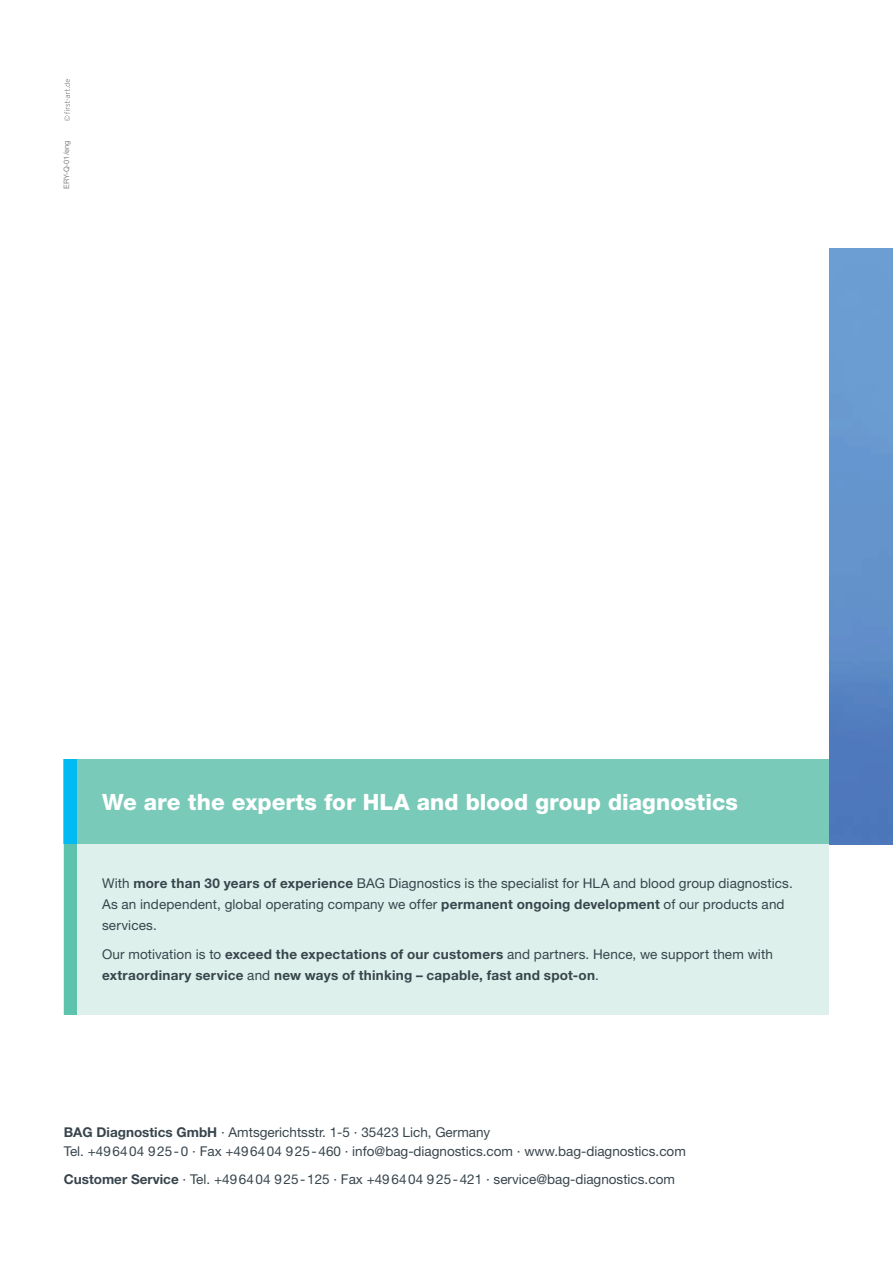
<style>
.page{position:relative;width:893px;height:1263px;background:#fff}
.page>*{position:absolute;margin:0;border:0;box-sizing:border-box;transform-origin:0 0}
.t1{font:800 22.5px "Helvetica Neue LT Std";color:#fff}
.t2{font:13.5px/21px "Helvetica Neue LT Std";color:#38454d}
.t3{font:700 13.5px/21px "Helvetica Neue LT Std";letter-spacing:.02em;color:#38454d}
.t4{font:7.5px "Helvetica Neue LT Std";color:#808285}
.s1{font-weight:700}
.s2{font-weight:400}
</style>
<div class="page">
<div style="left:64px;top:759px;width:765px;height:85px;background:#79cab8"></div>
<div style="left:64px;top:844px;width:765px;height:170px;background:#ddf0eb"></div>
<div style="left:64px;top:759px;width:13px;height:85px;background:#00baf1"></div>
<div style="left:64px;top:844px;width:13px;height:170px;background:#5dc3ad"></div>
<svg style="left:64px;top:79px;width:6px;height:42px"></svg>
<img style="left:829px;top:249px;width:64px;height:595px">
<p class="t4" style="left:62px;top:189px;width:50px;rotate:-90deg">ERY-Q-01/eng</p>
<h1 class="t1" style="left:102px;top:788px;width:638px">We are the experts for HLA and blood group diagnostics</h1>
<p class="t2" style="left:102px;top:872px;width:692px">With <span class="s1">more than 30 years of experience</span> BAG Diagnostics is the specialist for HLA and blood group diagnostics.<br>As an independent, global operating company we offer <span class="s1">permanent ongoing development</span> of our products and services.</p>
<p class="t3" style="left:102px;top:944px;width:672px"><span class="s2">Our motivation is to</span> exceed the expectations of our customers <span class="s2">and partners. Hence, we support them with </span>extraordinary service <span class="s2">and</span> new ways of thinking – capable, fast and spot-on<span class="s2">.</span></p>
<p class="t2" style="left:64px;top:1122px;width:624px;line-height:19.5px"><span class="s1">BAG Diagnostics GmbH</span> · Amtsgerichtsstr. 1-5 · 35423 Lich, Germany<br>Tel. +49 64 04 9 25 - 0 · Fax +49 64 04 9 25 - 460 · info@bag-diagnostics.com · www.bag-diagnostics.com</p>
<p class="t2" style="left:64px;top:1169px;width:613px"><span class="s1">Customer Service</span> · Tel. +49 64 04 9 25 - 125 · Fax +49 64 04 9 25 - 421 · service@bag-diagnostics.com</p>
</div>
